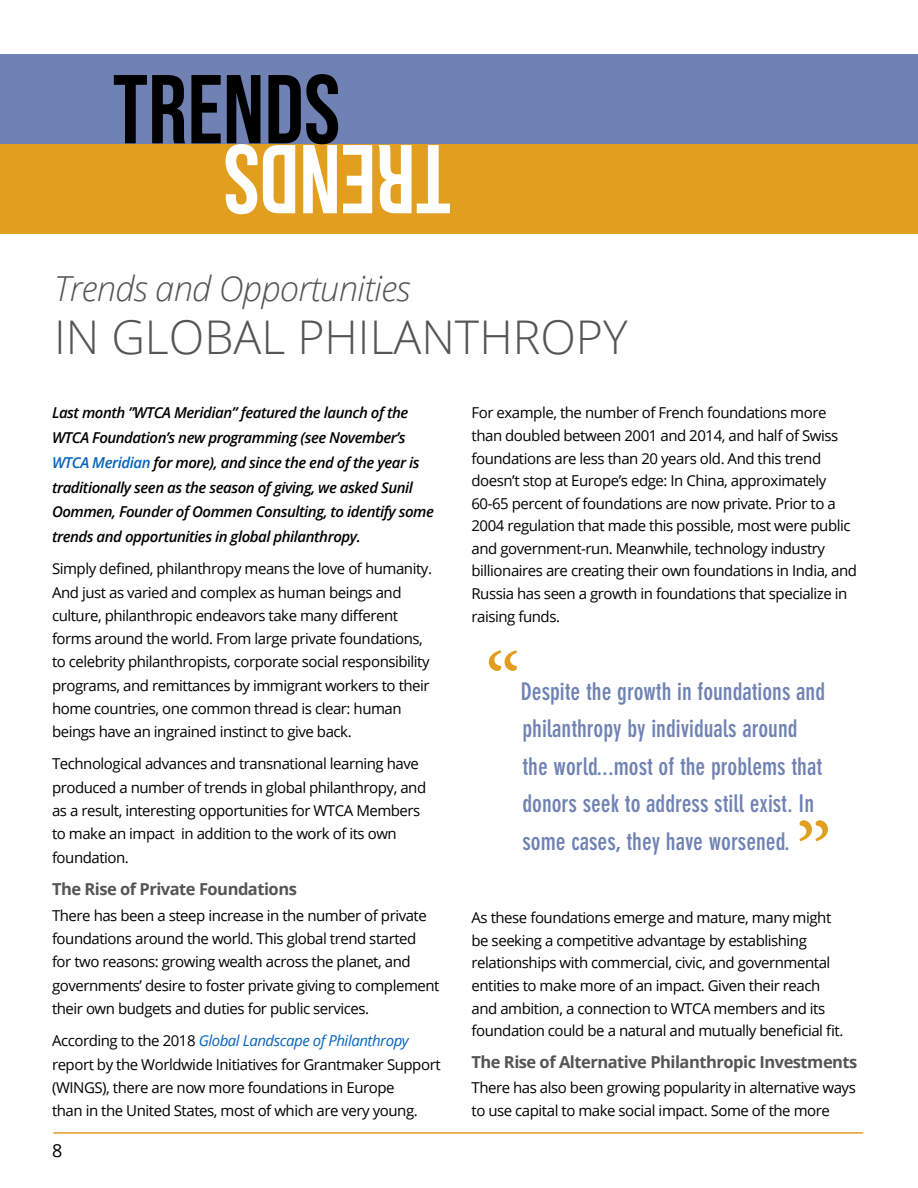
<style>
.page{position:relative;width:918px;height:1188px;background:#fff}
.page>*{position:absolute;margin:0;border:0;box-sizing:border-box;transform-origin:0 0}
.t1{font:97.5px "Bebas Neue";color:#000}
.t2{font:97.5px "Bebas Neue";color:#fff}
.t3{font:90px "Minion Pro";color:#e29e1f}
.t4{font:300 46.5px "Open Sans";color:#555}
.t5{font:italic 300 34.5px "Open Sans";letter-spacing:-.02em;color:#555}
.t6{font:700 condensed 24px/37.5px "DIN Neuzeit Grotesk";color:#6f82b3}
.t7{font:18px "Open Sans";color:#000}
.t8{font:700 16.5px "Open Sans";letter-spacing:-.03em;color:#555}
.t9{font:15px/23.2px "Open Sans";letter-spacing:-.03em;color:#000}
.t10{font:italic 600 15px/24.8px "Open Sans";letter-spacing:-.03em;color:#000}
.s1{color:#0563c1}
.s2{font-style:italic;color:#0563c1}
</style>
<div class="page">
<div style="left:0;top:54px;width:918px;height:90px;background:#6f82b3"></div>
<div style="left:0;top:144px;width:918px;height:90px;background:#e29e1f"></div>
<hr style="left:53px;top:1132px;width:810px;height:2px;background:#e29e1f">
<h1 class="t1" style="left:113px;top:54px;width:229px">TRENDS</h1>
<h1 class="t2" style="left:451px;top:234px;width:229px;rotate:-180deg">TRENDS</h1>
<h3 class="t5" style="left:54px;top:265px;width:358px">Trends and Opportunities</h3>
<h3 class="t4" style="left:54px;top:305px;width:575px">IN GLOBAL PHILANTHROPY</h3>
<p class="t10" style="left:52px;top:400px;width:384px">Last month ”WTCA Meridian” featured the launch of the WTCA Foundation’s new programming (see November’s <span class="s1">WTCA Meridian</span> for more), and since the end of the year is traditionally seen as the season of giving, we asked Sunil Oommen, Founder of Oommen Consulting, to identify some trends and opportunities in global philanthropy.</p>
<p class="t9" style="left:52px;top:557px;width:381px">Simply defined, philanthropy means the love of humanity.<br>And just as varied and complex as human beings and culture, philanthropic endeavors take many different forms around the world. From large private foundations, to celebrity philanthropists, corporate social responsibility programs, and remittances by immigrant workers to their home countries, one common thread is clear: human beings have an ingrained instinct to give back.</p>
<p class="t9" style="left:52px;top:752px;width:376px">Technological advances and transnational learning have produced a number of trends in global philanthropy, and as a result, interesting opportunities for WTCA Members to make an impact in addition to the work of its own foundation.</p>
<p class="t8" style="left:52px;top:877px;width:246px">The Rise of Private Foundations</p>
<p class="t9" style="left:52px;top:903px;width:389px">There has been a steep increase in the number of private foundations around the world. This global trend started<br>for two reasons: growing wealth across the planet, and governments’ desire to foster private giving to complement their own budgets and duties for public services.</p>
<p class="t9" style="left:52px;top:1029px;width:390px">According to the 2018 <span class="s2">Global Landscape of Philanthropy </span>report by the Worldwide Initiatives for Grantmaker Support (WINGS), there are now more foundations in Europe<br>than in the United States, most of which are very young.</p>
<p class="t7" style="left:52px;top:1138px;width:12px">8</p>
<p class="t9" style="left:472px;top:401px;width:387px;line-height:22.6px">For example, the number of French foundations more than doubled between 2001 and 2014, and half of Swiss foundations are less than 20 years old. And this trend doesn’t stop at Europe’s edge: In China, approximately 60-65 percent of foundations are now private. Prior to a 2004 regulation that made this possible, most were public and government-run. Meanwhile, technology industry billionaires are creating their own foundations in India, and Russia has seen a growth in foundations that specialize in raising funds.</p>
<h2 class="t3" style="left:485px;top:626px;width:37px">“</h2>
<h3 class="t6" style="left:521px;top:673px;width:306px">Despite the growth in foundations and philanthropy by individuals around the world...most of the problems that donors seek to address still exist. In some cases, they have worsened.</h3>
<h2 class="t3" style="left:796px;top:795px;width:38px">”</h2>
<p class="t9" style="left:472px;top:906px;width:373px;line-height:22.6px">As these foundations emerge and mature, many might be seeking a competitive advantage by establishing relationships with commercial, civic, and governmental entities to make more of an impact. Given their reach and ambition, a connection to WTCA members and its foundation could be a natural and mutually beneficial fit.</p>
<p class="t8" style="left:472px;top:1050px;width:387px">The Rise of Alternative Philanthropic Investments</p>
<p class="t9" style="left:472px;top:1076px;width:386px;line-height:22.6px">There has also been growing popularity in alternative ways to use capital to make social impact. Some of the more</p>
</div>
